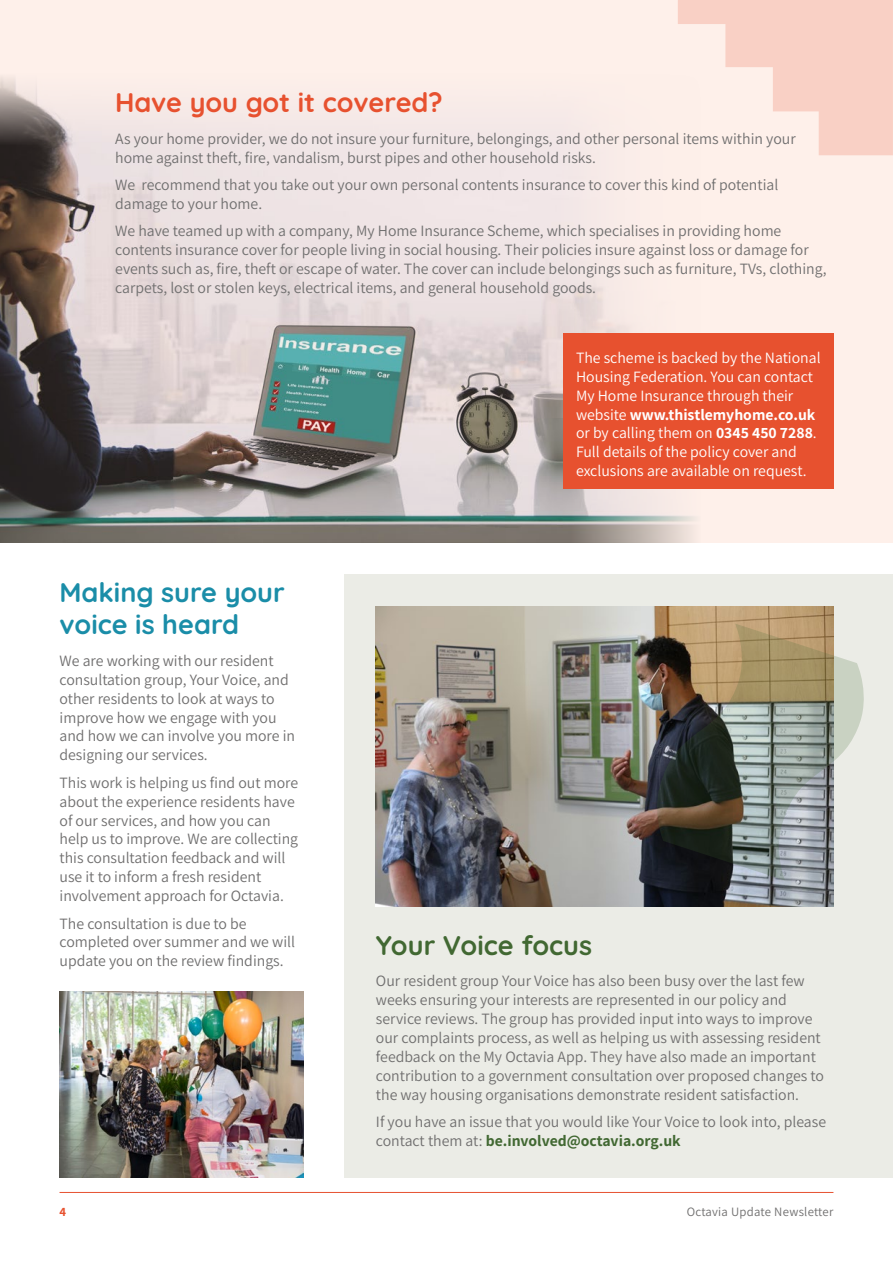
<style>
.page{position:relative;width:893px;height:1263px;background:#fff}
.page>*{position:absolute;margin:0;border:0;box-sizing:border-box;transform-origin:0 0}
.t1{font:700 27px/32.4px "Quicksand";color:#1a8da8}
.t2{font:700 27px "Quicksand";color:#e7512f}
.t3{font:700 27px "Quicksand";color:#416832}
.t4{font:15.75px/18.9px "Assistant";color:#706f6f}
.t5{font:15.75px/18.9px "Assistant";color:#fff}
.t6{font:12.75px "Assistant";letter-spacing:.02em;color:#706f6f}
.t7{font:700 12.75px "Assistant";color:#e7512f}
.s1{font-weight:700}
.s2{font-weight:700;color:#416832}
</style>
<div class="page">
<div style="left:0;top:0;width:893px;height:543px;background:#fef0ea"></div>
<div style="left:344px;top:575px;width:549px;height:603px;background:#ebece6"></div>
<img style="left:60px;top:991px;width:243px;height:187px">
<img style="left:376px;top:607px;width:457px;height:300px">
<img style="left:0;top:77px;width:696px;height:466px">
<div style="left:550px;top:0;width:151px;height:417px;background:#fef0ea"></div>
<hr style="left:60px;top:1192px;width:773px;height:1px;background:#e7512f">
<div style="left:563px;top:334px;width:270px;height:155px;background:#e7512f"></div>
<svg style="left:678px;top:0;width:215px;height:155px"></svg>
<img style="left:650px;top:623px;width:214px;height:257px">
<h1 class="t2" style="left:115px;top:82px;width:329px">Have you got it covered?</h1>
<p class="t4" style="left:115px;top:128px;width:682px">As your home provider, we do not insure your furniture, belongings, and other personal items within your home against theft, fire, vandalism, burst pipes and other household risks.</p>
<p class="t4" style="left:115px;top:174px;width:665px">We recommend that you take out your own personal contents insurance to cover this kind of potential damage to your home.</p>
<p class="t4" style="left:115px;top:221px;width:713px">We have teamed up with a company, My Home Insurance Scheme, which specialises in providing home contents insurance cover for people living in social housing. Their policies insure against loss or damage for events such as, fire, theft or escape of water. The cover can include belongings such as furniture, TVs, clothing, carpets, lost or stolen keys, electrical items, and general household goods.</p>
<h1 class="t1" style="left:60px;top:573px;width:227px">Making sure your voice is heard</h1>
<p class="t4" style="left:60px;top:650px;width:237px">We are working with our resident consultation group, Your Voice, and other residents to look at ways to improve how we engage with you and how we can involve you more in designing our services.</p>
<p class="t4" style="left:60px;top:772px;width:240px">This work is helping us find out more about the experience residents have of our services, and how you can help us to improve. We are collecting this consultation feedback and will use it to inform a fresh resident involvement approach for Octavia.</p>
<p class="t4" style="left:60px;top:913px;width:237px">The consultation is due to be completed over summer and we will update you on the review findings.</p>
<p class="t5" style="left:576px;top:347px;width:246px">The scheme is backed by the National Housing Federation. You can contact My Home Insurance through their website <span class="s1">www.thistlemyhome.co.uk </span>or by calling them on <span class="s1">0345 450 7288</span>.<br>Full details of the policy cover and exclusions are available on request.</p>
<h1 class="t3" style="left:376px;top:924px;width:218px">Your Voice focus</h1>
<p class="t4" style="left:376px;top:971px;width:450px">Our resident group Your Voice has also been busy over the last few weeks ensuring your interests are represented in our policy and service reviews. The group has provided input into ways to improve our complaints process, as well as helping us with assessing resident feedback on the My Octavia App. They have also made an important contribution to a government consultation over proposed changes to the way housing organisations demonstrate resident satisfaction.</p>
<p class="t4" style="left:376px;top:1111px;width:452px">If you have an issue that you would like Your Voice to look into, please contact them at: <span class="s2">be.involved@octavia.org.uk</span></p>
<p class="t7" style="left:60px;top:1203px;width:8px">4</p>
<p class="t6" style="left:687px;top:1203px;width:148px">Octavia Update Newsletter</p>
</div>
